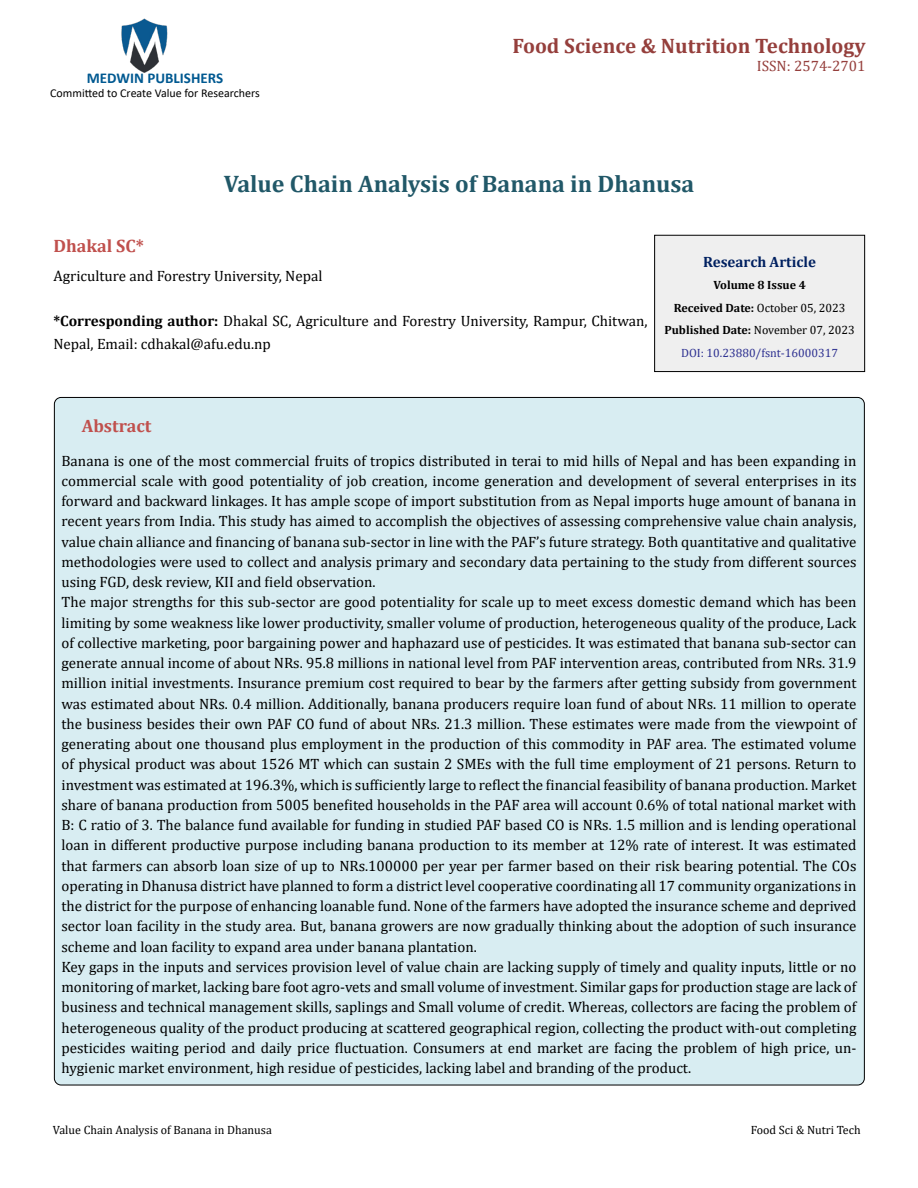
<style>
.page{position:relative;width:918px;height:1188px;background:#fff}
.page>*{position:absolute;margin:0;border:0;box-sizing:border-box;transform-origin:0 0}
.t1{font:700 24px "Cambria";color:#215868}
.t2{font:700 21px "Cambria";color:#953f3c}
.t3{font:700 18px "Cambria";color:#c0504d}
.t4{font:15px/20.2px "Cambria";color:#000}
.t5{font:700 15px "Calibri";color:#005991}
.t6{font:700 15px "Cambria";color:#002060}
.t7{font:15px "Cambria";color:#953f3c}
.t8{font:700 12px/22.5px "Cambria";color:#000;text-align:center}
.t9{font:12px "Cambria";color:#000}
.t10{font:12px "Calibri";color:#000}
.s1{font-weight:700}
.s2{font-weight:400}
.s3{font-weight:400;color:#2e3191}
</style>
<div class="page">
<img style="left:121px;top:18px;width:47px;height:55px">
<div style="left:655px;top:235px;width:210px;height:137px;background:#efefef"></div>
<div style="left:654px;top:235px;width:211px;height:137px;border:1px solid #000"></div>
<div style="left:54px;top:397px;width:810px;height:688px;background:#d8edf2;border-radius:7px"></div>
<p class="t5" style="left:87px;top:67px;width:138px">MEDWIN PUBLISHERS</p>
<p class="t10" style="left:50px;top:85px;width:211px">Committed to Create Value for Researchers</p>
<h2 class="t2" style="left:513px;top:31px;width:354px">Food Science &amp; Nutrition Technology</h2>
<p class="t7" style="left:757px;top:57px;width:110px">ISSN: 2574-2701</p>
<h1 class="t1" style="left:224px;top:167px;width:472px">Value Chain Analysis of Banana in Dhanusa</h1>
<p class="t3" style="left:53px;top:233px;width:92px">Dhakal SC*</p>
<p class="t4" style="left:53px;top:266px;width:271px">Agriculture and Forestry University, Nepal</p>
<p class="t4" style="left:53px;top:310px;width:596px;line-height:22.5px"><span class="s1">*Corresponding author:</span> Dhakal SC, Agriculture and Forestry University, Rampur, Chitwan,<br>Nepal, Email: cdhakal@afu.edu.np</p>
<p class="t6" style="left:703px;top:251px;width:114px">Research Article</p>
<p class="t8" style="left:664px;top:274px;width:192px">Volume 8 Issue 4<br>Received Date: <span class="s2">October 05, 2023<br></span>Published Date: <span class="s2">November 07, 2023<br></span><span class="s3">DOI: 10.23880/fsnt-16000317</span></p>
<p class="t3" style="left:82px;top:413px;width:71px">Abstract</p>
<p class="t4" style="left:62px;top:450px;width:797px">Banana is one of the most commercial fruits of tropics distributed in terai to mid hills of Nepal and has been expanding in commercial scale with good potentiality of job creation, income generation and development of several enterprises in its forward and backward linkages. It has ample scope of import substitution from as Nepal imports huge amount of banana in recent years from India. This study has aimed to accomplish the objectives of assessing comprehensive value chain analysis, value chain alliance and financing of banana sub-sector in line with the PAF’s future strategy. Both quantitative and qualitative methodologies were used to collect and analysis primary and secondary data pertaining to the study from different sources using FGD, desk review, KII and field observation.<br>The major strengths for this sub-sector are good potentiality for scale up to meet excess domestic demand which has been limiting by some weakness like lower productivity, smaller volume of production, heterogeneous quality of the produce, Lack of collective marketing, poor bargaining power and haphazard use of pesticides. It was estimated that banana sub-sector can generate annual income of about NRs. 95.8 millions in national level from PAF intervention areas, contributed from NRs. 31.9 million initial investments. Insurance premium cost required to bear by the farmers after getting subsidy from government was estimated about NRs. 0.4 million. Additionally, banana producers require loan fund of about NRs. 11 million to operate the business besides their own PAF CO fund of about NRs. 21.3 million. These estimates were made from the viewpoint of generating about one thousand plus employment in the production of this commodity in PAF area. The estimated volume of physical product was about 1526 MT which can sustain 2 SMEs with the full time employment of 21 persons. Return to investment was estimated at 196.3%, which is sufficiently large to reflect the financial feasibility of banana production. Market share of banana production from 5005 benefited households in the PAF area will account 0.6% of total national market with B: C ratio of 3. The balance fund available for funding in studied PAF based CO is NRs. 1.5 million and is lending operational loan in different productive purpose including banana production to its member at 12% rate of interest. It was estimated that farmers can absorb loan size of up to NRs.100000 per year per farmer based on their risk bearing potential. The COs operating in Dhanusa district have planned to form a district level cooperative coordinating all 17 community organizations in the district for the purpose of enhancing loanable fund. None of the farmers have adopted the insurance scheme and deprived sector loan facility in the study area. But, banana growers are now gradually thinking about the adoption of such insurance scheme and loan facility to expand area under banana plantation.<br>Key gaps in the inputs and services provision level of value chain are lacking supply of timely and quality inputs, little or no monitoring of market, lacking bare foot agro-vets and small volume of investment. Similar gaps for production stage are lack of business and technical management skills, saplings and Small volume of credit. Whereas, collectors are facing the problem of heterogeneous quality of the product producing at scattered geographical region, collecting the product with-out completing pesticides waiting period and daily price fluctuation. Consumers at end market are facing the problem of high price, un&shy;hygienic market environment, high residue of pesticides, lacking label and branding of the product.</p>
<p class="t9" style="left:53px;top:1123px;width:220px">Value Chain Analysis of Banana in Dhanusa</p>
<p class="t9" style="left:751px;top:1123px;width:111px">Food Sci &amp; Nutri Tech</p>
</div>
